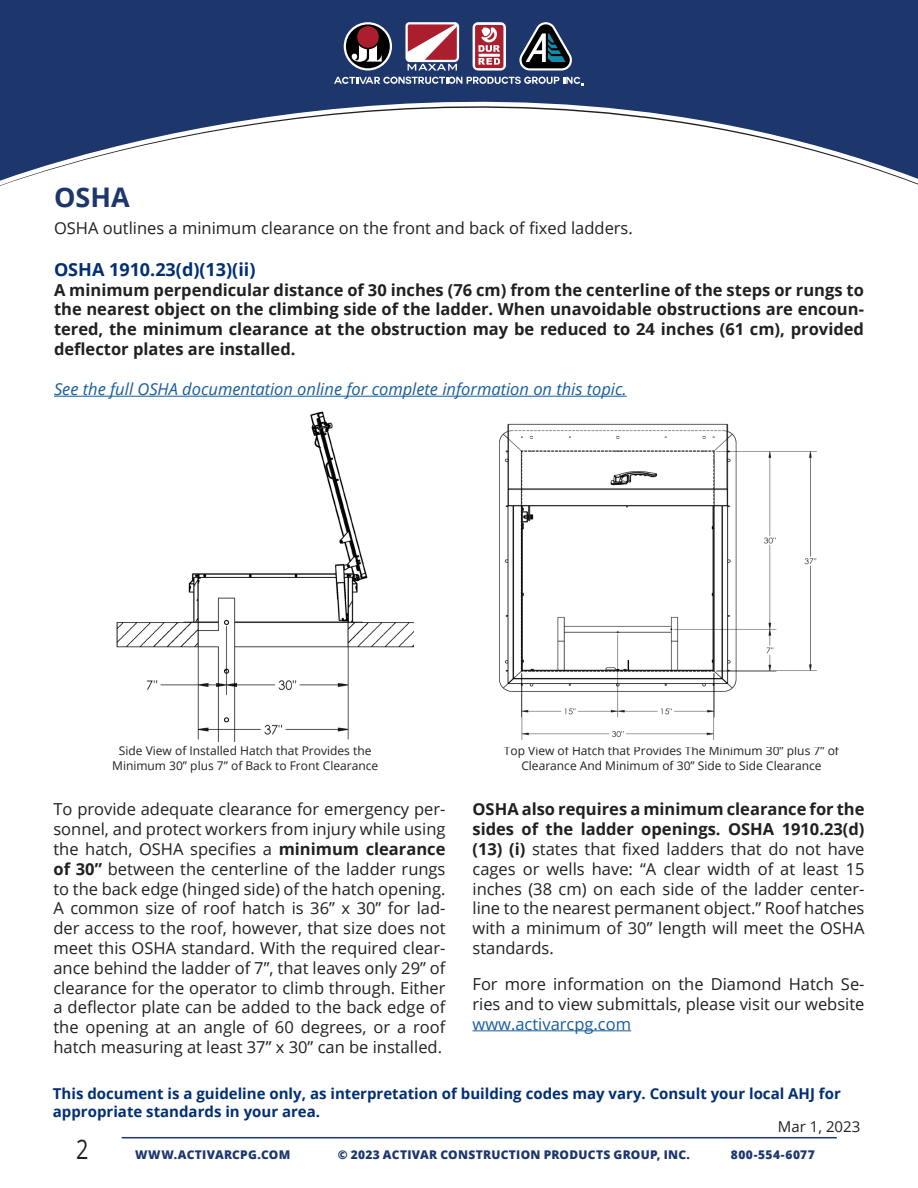
<style>
.page{position:relative;width:918px;height:1188px;background:#fff}
.page>*{position:absolute;margin:0;border:0;box-sizing:border-box;transform-origin:0 0}
.Section_Title_with_L{font:700 27px "Open Sans";color:#1d366c}
.t1{font:27px "Open Sans";color:#231f20;scale:.8 1}
.Section_Title_w_o_Li{font:700 18px "Open Sans";color:#002f74}
.t2{font:16.5px/19.8px "Open Sans";color:#231f20;text-align:justify}
.t3{font:700 16.5px/19.8px "Open Sans";color:#231f20;text-align:justify}
.t4{font:italic 16.5px "Open Sans";color:#175d9e}
.t5{font:700 15px/18px "Open Sans";color:#002f74}
.Author_Date{font:15px "Open Sans";color:#231f20}
.t6{font:12px/14.4px "Open Sans";color:#231f20;text-align:center}
.t7{font:800 12px "Open Sans";letter-spacing:.02em;color:#1d366c}
.s1{font-weight:700}
.s2{color:#175d9e}
</style>
<div class="page">
<svg style="left:0;top:0;width:918px;height:186px;fill:#1d366c"></svg>
<hr style="left:122px;top:1137px;width:715px;height:1px;background:#1d366c">
<svg style="left:334px;top:77px;width:250px;height:9px"></svg>
<svg style="left:519px;top:22px;width:53px;height:49px;background:#415266"></svg>
<svg style="left:344px;top:22px;width:48px;height:49px"></svg>
<div style="left:346px;top:24px;width:44px;height:44px;background:#000;border-radius:50%"></div>
<div style="left:357px;top:26px;width:22px;height:22px;background:#aa1e2d;border-radius:50%"></div>
<svg style="left:352px;top:45px;width:30px;height:17px"></svg>
<svg style="left:405px;top:22px;width:54px;height:49px"></svg>
<svg style="left:473px;top:22px;width:33px;height:49px"></svg>
<div style="left:475px;top:25px;width:28px;height:43px;background:#aa1e2d;border-radius:2px"></div>
<svg style="left:478px;top:27px;width:22px;height:25px"></svg>
<svg style="left:478px;top:58px;width:22px;height:7px"></svg>
<hr style="left:478px;top:54px;width:22px;height:3px;background:#fff">
<hr style="left:54px;top:396px;width:573px;height:1px;background:#175d9e">
<img style="left:499px;top:423px;width:318px;height:317px">
<img style="left:116px;top:411px;width:298px;height:331px">
<hr style="left:472px;top:1030px;width:159px;height:1px;background:#175d9e">
<p class="Section_Title_with_L" style="left:54px;top:178px;width:77px">OSHA</p>
<p class="t2" style="left:54px;top:218px;width:580px">OSHA outlines a minimum clearance on the front and back of fixed ladders.</p>
<p class="Section_Title_w_o_Li" style="left:54px;top:256px;width:203px">OSHA 1910.23(d)(13)(ii)</p>
<p class="t3" style="left:54px;top:279px;width:812px">A minimum perpendicular distance of 30 inches (76 cm) from the centerline of the steps or rungs to the nearest object on the climbing side of the ladder. When unavoidable obstructions are encoun&shy;tered, the minimum clearance at the obstruction may be reduced to 24 inches (61 cm), provided deflector plates are installed.</p>
<p class="t4" style="left:54px;top:378px;width:574px">See the full OSHA documentation online for complete information on this topic.</p>
<p class="t6" style="left:119px;top:744px;width:254px">Side View of Installed Hatch that Provides the</p>
<p class="t6" style="left:112px;top:758px;width:267px">Minimum 30” plus 7” of Back to Front Clearance</p>
<p class="t2" style="left:53px;top:799px;width:394px">To provide adequate clearance for emergency per&shy;sonnel, and protect workers from injury while using the hatch, OSHA specifies a <span class="s1">minimum clearance of 30”</span> between the centerline of the ladder rungs to the back edge (hinged side) of the hatch opening.<br>A common size of roof hatch is 36” x 30” for lad&shy;der access to the roof, however, that size does not meet this OSHA standard. With the required clear&shy;ance behind the ladder of 7”, that leaves only 29” of clearance for the operator to climb through. Either a deflector plate can be added to the back edge of the opening at an angle of 60 degrees, or a roof hatch measuring at least 37” x 30” can be installed.</p>
<p class="t2" style="left:472px;top:799px;width:394px"><span class="s1">OSHA also requires a minimum clearance for the sides of the ladder openings. OSHA 1910.23(d) (13) (i)</span> states that fixed ladders that do not have cages or wells have: “A clear width of at least 15 inches (38 cm) on each side of the ladder center&shy;line to the nearest permanent object.” Roof hatches with a minimum of 30” length will meet the OSHA standards.</p>
<p class="t6" style="left:504px;top:744px;width:337px">Top View of Hatch that Provides The Minimum 30” plus 7” of<br>Clearance And Minimum of 30” Side to Side Clearance</p>
<p class="t2" style="left:472px;top:974px;width:394px">For more information on the Diamond Hatch Se&shy;ries and to view submittals, please visit our website <span class="s2">www.activarcpg.com</span></p>
<p class="t5" style="left:53px;top:1084px;width:789px">This document is a guideline only, as interpretation of building codes may vary. Consult your local AHJ for appropriate standards in your area.</p>
<p class="Author_Date" style="left:778px;top:1116px;width:84px">Mar 1, 2023</p>
<h1 class="t1" style="left:76px;top:1130px;width:17px">2</h1>
<p class="t7" style="left:135px;top:1145px;width:157px">WWW.ACTIVARCPG.COM</p>
<p class="t7" style="left:338px;top:1145px;width:354px">© 2023 ACTIVAR CONSTRUCTION PRODUCTS GROUP, INC.</p>
<p class="t7" style="left:731px;top:1145px;width:85px">800-554-6077</p>
</div>
